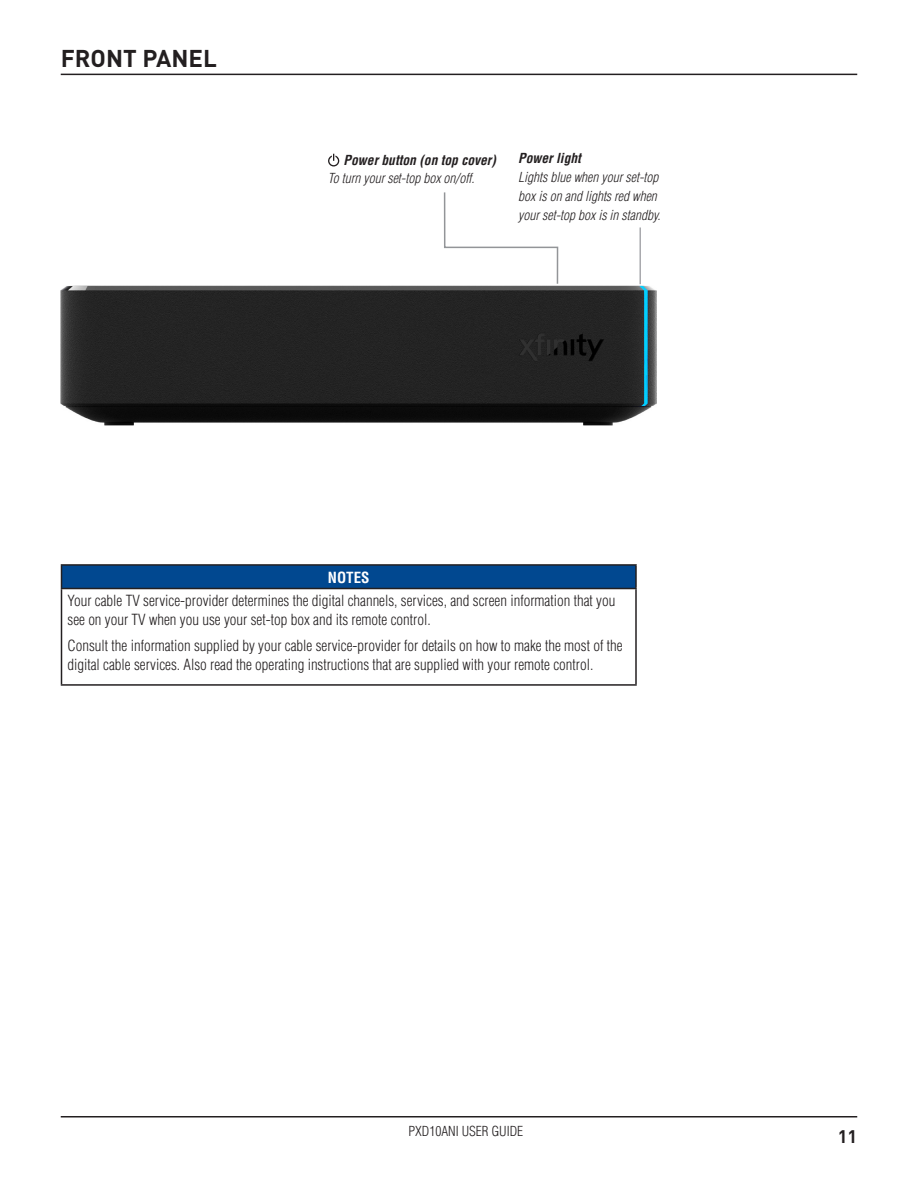
<style>
.page{position:relative;width:918px;height:1188px;background:#fff}
.page>*{position:absolute;margin:0;border:0;box-sizing:border-box;transform-origin:0 0}
.t1{font:700 24px "DIN";color:#231f20}
.t2{font:700 18px "DIN";color:#231f20}
.body{font:300 condensed 15px/18.8px "Helvetica";color:#231f20}
.Cell_heading{font:700 condensed 15px "Helvetica";color:#fff}
.Diagram_text{font:italic 300 condensed 13.5px/18.8px "Helvetica";color:#231f20}
.t3{font:300 condensed 13.5px "Helvetica";color:#231f20}
.s1{font-weight:700}
</style>
<div class="page">
<hr style="left:61px;top:1116px;width:796px;height:2px;background:#231f20">
<hr style="left:61px;top:74px;width:796px;height:1px;background:#231f20">
<img style="left:61px;top:286px;width:595px;height:139px">
<svg style="left:328px;top:154px;width:11px;height:12px"></svg>
<hr style="left:639px;top:227px;width:2px;height:57px;background:#a8a9ad">
<div style="left:62px;top:565px;width:574px;height:24px;background:#014890"></div>
<hr style="left:61px;top:564px;width:576px;height:2px;background:#231f20">
<svg style="left:61px;top:566px;width:1px;height:22px"></svg>
<hr style="left:635px;top:566px;width:2px;height:22px;background:#231f20">
<hr style="left:61px;top:588px;width:576px;height:1px;background:#231f20">
<hr style="left:61px;top:589px;width:1px;height:95px;background:#231f20">
<hr style="left:635px;top:589px;width:2px;height:95px;background:#231f20">
<hr style="left:61px;top:684px;width:576px;height:2px;background:#231f20">
<svg style="left:443px;top:192px;width:116px;height:92px"></svg>
<p class="t1" style="left:61px;top:42px;width:158px">FRONT PANEL</p>
<p class="Diagram_text" style="left:328px;top:150px;width:170px;text-indent:16px"><span class="s1">Power button (on top cover)<br></span>To turn your set-top box on/off.</p>
<p class="Diagram_text" style="left:518px;top:149px;width:144px"><span class="s1">Power light<br></span>Lights blue when your set-top box is on and lights red when your set-top box is in standby.</p>
<p class="Cell_heading" style="left:328px;top:568px;width:43px">NOTES</p>
<p class="body" style="left:68px;top:592px;width:549px">Your cable TV service-provider determines the digital channels, services, and screen information that you see on your TV when you use your set-top box and its remote control.</p>
<p class="body" style="left:68px;top:637px;width:557px">Consult the information supplied by your cable service-provider for details on how to make the most of the digital cable services. Also read the operating instructions that are supplied with your remote control.</p>
<p class="t3" style="left:408px;top:1123px;width:116px">PXD10ANI USER GUIDE</p>
<p class="t2" style="left:838px;top:1125px;width:21px">11</p>
</div>
